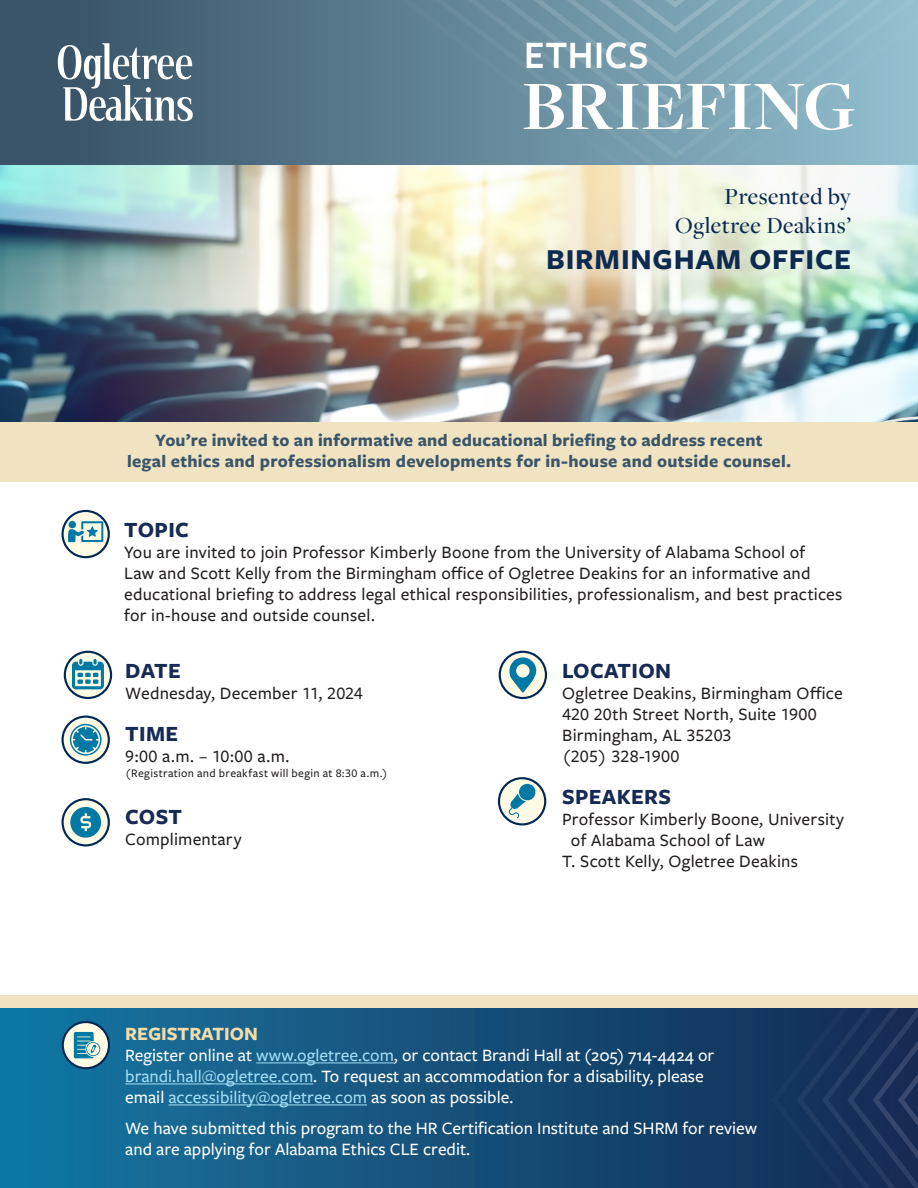
<style>
.page{position:relative;width:918px;height:1188px;background:#fff}
.page>*{position:absolute;margin:0;border:0;box-sizing:border-box;transform-origin:0 0}
.t1{font:700 72px "Freight Disp Pro";letter-spacing:-.005em;color:#fff}
.t2{font:600 40.35px "Freight Sans Pro";letter-spacing:.02em;color:#fff;scale:.93 1}
.t3{font:700 30px "Freight Sans Pro";letter-spacing:.025em;color:#0d2b51}
.t4{font:500 24px/28.5px "Freight Disp Pro";letter-spacing:.02em;color:#0d2b51;text-align:right}
.heading{font:700 22.5px "Freight Sans Pro";letter-spacing:.015em;color:#172a54}
.t5{font:700 19.5px "Freight Sans Pro";color:#f3dca9}
.t6{font:500 18px/21px "Freight Sans Pro";letter-spacing:.015em;color:#231f20}
.t7{font:500 18px/21px "Freight Sans Pro";color:#fff}
.t8{font:700 18px "Freight Sans Pro";letter-spacing:.015em;color:#3a5569}
.t9{font:500 12px "Freight Sans Pro";letter-spacing:.03em;color:#231f20}
.s1{color:#a2def8}
</style>
<div class="page">
<img style="left:0;top:164px;width:918px;height:258px">
<svg style="left:493px;top:210px;width:425px;height:85px;background:#e3ead4"></svg>
<div style="left:0;top:0;width:918px;height:164px;background:linear-gradient(to bottom,#415e71,#415e71)"></div>
<svg style="left:0;top:1008px;width:771px;height:180px;background:#14567f"></svg>
<div style="left:0;top:422px;width:918px;height:60px;background:#f0e3c2"></div>
<svg style="left:63px;top:1022px;width:46px;height:46px"></svg>
<div style="left:62px;top:1021px;width:48px;height:48px;border:2px solid #002855;border-radius:50%"></div>
<svg style="left:74px;top:1032px;width:26px;height:26px"></svg>
<hr style="left:256px;top:1063px;width:138px;height:1px;background:#a2def8">
<hr style="left:125px;top:1084px;width:188px;height:1px;background:#a2def8">
<hr style="left:168px;top:1105px;width:199px;height:1px;background:#a2def8">
<svg style="left:58px;top:43px;width:135px;height:78px"></svg>
<svg style="left:499px;top:778px;width:46px;height:46px"></svg>
<div style="left:498px;top:777px;width:48px;height:48px;border:2px solid #002855;border-radius:50%"></div>
<svg style="left:508px;top:784px;width:28px;height:34px"></svg>
<svg style="left:63px;top:799px;width:46px;height:46px"></svg>
<div style="left:62px;top:798px;width:48px;height:48px;border:2px solid #002855;border-radius:50%"></div>
<svg style="left:70px;top:807px;width:31px;height:30px"></svg>
<svg style="left:500px;top:652px;width:46px;height:46px"></svg>
<div style="left:499px;top:651px;width:48px;height:48px;border:2px solid #002855;border-radius:50%"></div>
<svg style="left:509px;top:657px;width:27px;height:35px"></svg>
<svg style="left:65px;top:652px;width:46px;height:46px"></svg>
<div style="left:64px;top:651px;width:48px;height:48px;border:2px solid #002855;border-radius:50%"></div>
<svg style="left:72px;top:659px;width:32px;height:30px"></svg>
<svg style="left:63px;top:717px;width:46px;height:46px"></svg>
<div style="left:62px;top:716px;width:48px;height:48px;border:2px solid #002855;border-radius:50%"></div>
<svg style="left:70px;top:724px;width:32px;height:32px"></svg>
<svg style="left:63px;top:511px;width:46px;height:46px"></svg>
<div style="left:62px;top:510px;width:48px;height:48px;border:2px solid #002855;border-radius:50%"></div>
<svg style="left:68px;top:521px;width:35px;height:21px"></svg>
<svg style="left:256px;top:185px;width:662px;height:25px"></svg>
<svg style="left:256px;top:159px;width:662px;height:26px"></svg>
<svg style="left:256px;top:134px;width:662px;height:25px;background:#7095a7"></svg>
<svg style="left:256px;top:109px;width:662px;height:25px;background:#7096a7"></svg>
<svg style="left:256px;top:83px;width:662px;height:26px;background:#7196a8"></svg>
<svg style="left:256px;top:58px;width:662px;height:25px;background:#7196a8"></svg>
<svg style="left:256px;top:0;width:662px;height:58px;background:#7297a8"></svg>
<div style="left:771px;top:1008px;width:26px;height:180px;background:#12355e"></div>
<svg style="left:797px;top:1008px;width:25px;height:180px;background:#15335c"></svg>
<svg style="left:822px;top:1008px;width:96px;height:180px;background:#1a315a"></svg>
<div style="left:0;top:995px;width:918px;height:13px;background:#f0e3c2"></div>
<p class="t2" style="left:524px;top:28px;width:135px">ETHICS</p>
<p class="t1" style="left:522px;top:58px;width:335px">BRIEFING</p>
<p class="t4" style="left:675px;top:181px;width:177px">Presented by<br>Ogletree Deakins’</p>
<p class="t3" style="left:546px;top:238px;width:306px">BIRMINGHAM OFFICE</p>
<p class="t8" style="left:155px;top:428px;width:609px">You’re invited to an informative and educational briefing to address recent</p>
<p class="t8" style="left:127px;top:449px;width:665px">legal ethics and professionalism developments for in-house and outside counsel.</p>
<p class="heading" style="left:124px;top:514px;width:66px">TOPIC</p>
<p class="t6" style="left:124px;top:541px;width:720px">You are invited to join Professor Kimberly Boone from the University of Alabama School of<br>Law and Scott Kelly from the Birmingham office of Ogletree Deakins for an informative and educational briefing to address legal ethical responsibilities, professionalism, and best practices for in-house and outside counsel.</p>
<p class="heading" style="left:125px;top:655px;width:57px">DATE</p>
<p class="t6" style="left:125px;top:682px;width:239px">Wednesday, December 11, 2024</p>
<p class="heading" style="left:125px;top:718px;width:54px">TIME</p>
<p class="t6" style="left:125px;top:745px;width:166px">9:00 a.m. – 10:00 a.m.</p>
<p class="t9" style="left:125px;top:765px;width:264px">(Registration and breakfast will begin at 8:30 a.m.)</p>
<p class="heading" style="left:125px;top:801px;width:58px">COST</p>
<p class="t6" style="left:125px;top:827px;width:118px">Complimentary</p>
<p class="heading" style="left:562px;top:655px;width:111px">LOCATION</p>
<p class="t6" style="left:562px;top:682px;width:282px">Ogletree Deakins, Birmingham Office</p>
<p class="t6" style="left:562px;top:703px;width:256px">420 20th Street North, Suite 1900</p>
<p class="t6" style="left:562px;top:724px;width:171px">Birmingham, AL 35203</p>
<p class="t6" style="left:562px;top:745px;width:119px">(205) 328-1900</p>
<p class="heading" style="left:562px;top:781px;width:111px">SPEAKERS</p>
<p class="t6" style="left:562px;top:808px;width:283px">Professor Kimberly Boone, University</p>
<p class="t6" style="left:571px;top:829px;width:196px">of Alabama School of Law</p>
<p class="t6" style="left:562px;top:850px;width:237px">T. Scott Kelly, Ogletree Deakins</p>
<p class="t5" style="left:125px;top:1020px;width:134px">REGISTRATION</p>
<p class="t7" style="left:125px;top:1043px;width:591px">Register online at <span class="s1">www.ogletree.com</span>, or contact Brandi Hall at (205) 714-4424 or <span class="s1">brandi.hall@ogletree.com</span>. To request an accommodation for a disability, please email <span class="s1">accessibility@ogletree.com</span> as soon as possible.</p>
<p class="t7" style="left:125px;top:1117px;width:633px">We have submitted this program to the HR Certification Institute and SHRM for review and are applying for Alabama Ethics CLE credit.</p>
</div>
